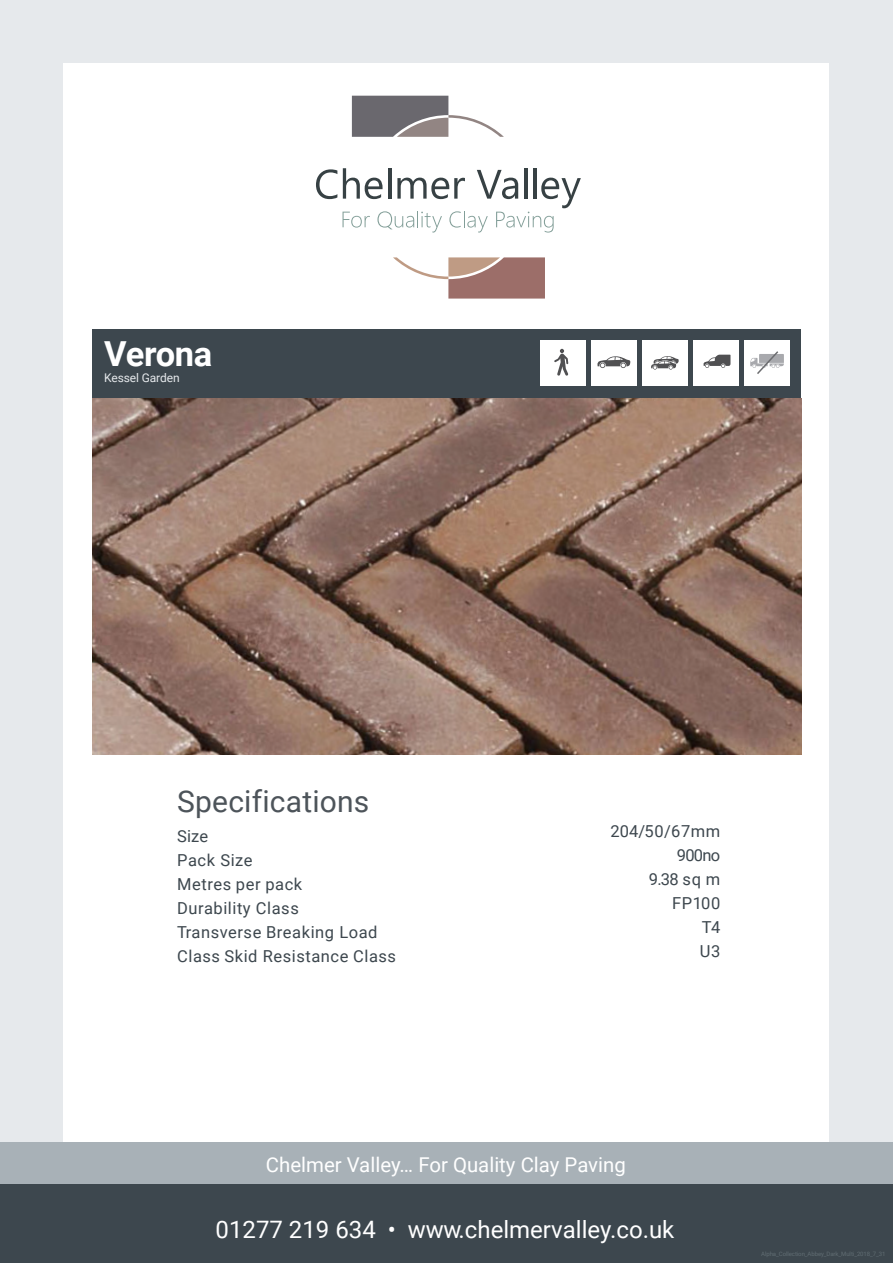
<style>
.page{position:relative;width:893px;height:1263px;background:#e6e9ec}
.page>*{position:absolute;margin:0;border:0;box-sizing:border-box;transform-origin:0 0}
.t1{font:700 34.5px "Roboto";letter-spacing:-.01em;color:#fff}
.t2{font:30px "Roboto";letter-spacing:.005em;color:#4d545a}
.t3{font:24px "Roboto";color:#fff}
.t4{font:20.4px "Roboto";color:#fff}
.t5{font:16.5px/24px "Roboto";letter-spacing:.035em;color:#3d474e;text-align:right}
.t6{font:12px "Roboto";letter-spacing:-.01em;color:#e6e9ec}
</style>
<div class="page">
<div style="left:64px;top:64px;width:765px;height:1135px;background:#fff"></div>
<div style="left:93px;top:330px;width:708px;height:69px;background:#3d474e"></div>
<img style="left:93px;top:399px;width:708px;height:356px">
<div style="left:0;top:1184px;width:893px;height:79px;background:#3d474e"></div>
<div style="left:0;top:1143px;width:893px;height:41px;background:#a8b1b7"></div>
<div style="left:540px;top:340px;width:45px;height:45px;background:#fff"></div>
<div style="left:591px;top:340px;width:45px;height:45px;background:#fff"></div>
<div style="left:642px;top:340px;width:45px;height:45px;background:#fff"></div>
<div style="left:693px;top:340px;width:45px;height:45px;background:#fff"></div>
<div style="left:744px;top:340px;width:45px;height:45px;background:#fff"></div>
<svg style="left:316px;top:169px;width:21px;height:30px"></svg>
<svg style="left:343px;top:168px;width:238px;height:65px"></svg>
<svg style="left:393px;top:257px;width:152px;height:42px"></svg>
<svg style="left:352px;top:96px;width:152px;height:41px"></svg>
<svg style="left:554px;top:349px;width:14px;height:27px"></svg>
<svg style="left:597px;top:356px;width:33px;height:12px"></svg>
<svg style="left:651px;top:356px;width:28px;height:14px"></svg>
<svg style="left:703px;top:355px;width:27px;height:13px"></svg>
<svg style="left:750px;top:351px;width:34px;height:23px"></svg>
<h1 class="t1" style="left:104px;top:329px;width:110px">Verona</h1>
<p class="t6" style="left:104px;top:369px;width:77px">Kessel Garden</p>
<h2 class="t2" style="left:177px;top:780px;width:194px">Specifications</h2>
<p class="t5" style="left:177px;top:823px;width:220px;text-align:left">Size<br>Pack Size<br>Metres per pack<br>Durability Class<br>Transverse Breaking Load<br>Class Skid Resistance Class</p>
<p class="t5" style="left:610px;top:818px;width:111px">204/50/67mm<br>900no<br>9.38 sq m<br>FP100<br>T4<br>U3</p>
<p class="t4" style="left:266px;top:1150px;width:362px">Chelmer Valley… For Quality Clay Paving</p>
<h3 class="t3" style="left:216px;top:1212px;width:460px">01277 219 634 • www.chelmervalley.co.uk</h3>
</div>
